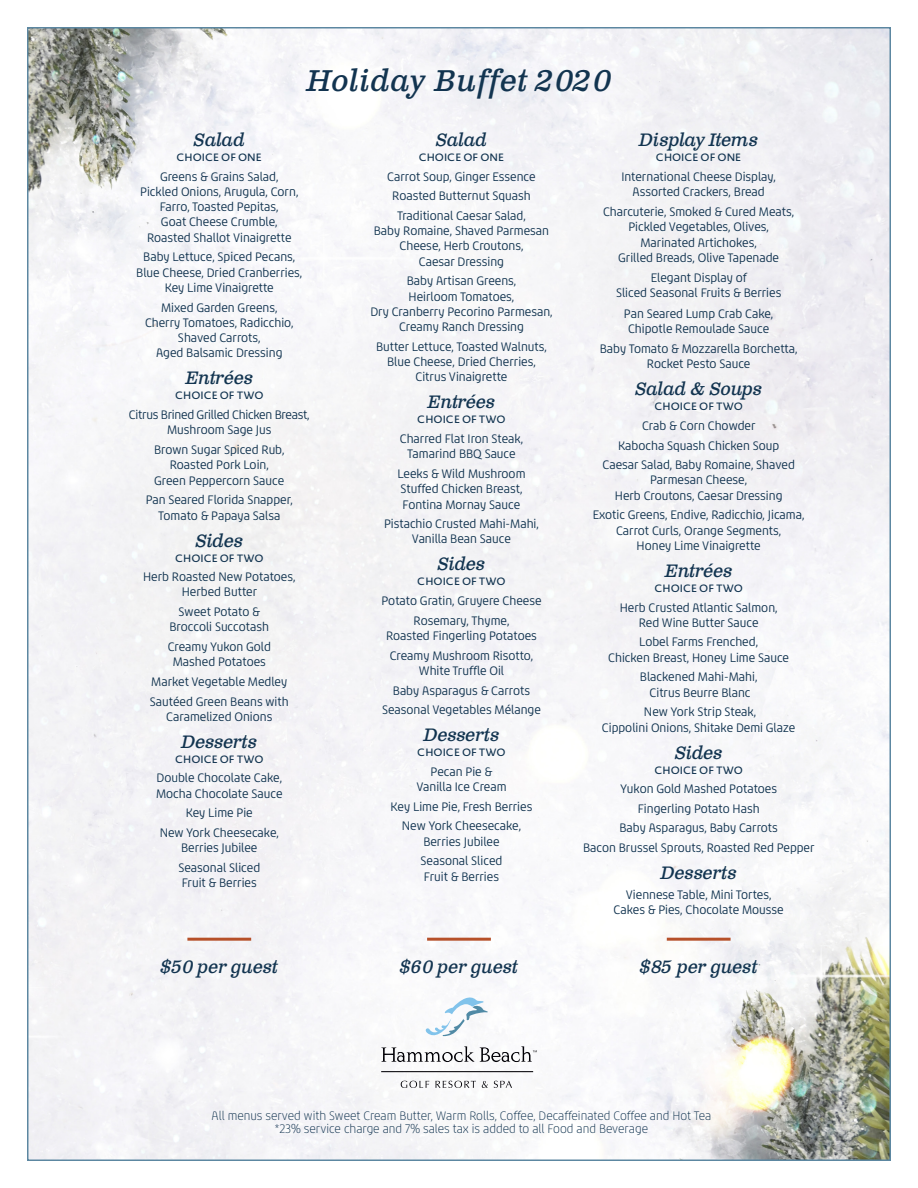
<style>
.page{position:relative;width:918px;height:1188px;background:#fff}
.page>*{position:absolute;margin:0;border:0;box-sizing:border-box;transform-origin:0 0}
.t1{font:italic 30px "Clarendon Text Pro";letter-spacing:.02em;color:#123450}
.Course{font:italic 18px "Clarendon Text Pro";letter-spacing:-.02em;color:#123450}
.Course-2{font:italic 18px "Clarendon Text Pro";color:#123450}
.items{font:12.75px/15.3px "Chypre Nor Reg";color:#123450;text-align:center}
.items-2{font:12.75px "Chypre Nor Thi";color:#123450}
.items-3{font:12.75px/15.3px "Chypre Nor Reg";letter-spacing:-.02em;color:#123450;text-align:center}
.choice_of{font:500 10.5px "Novel Sans Pro";color:#123450}
</style>
<div class="page">
<img style="left:29px;top:29px;width:860px;height:1130px">
<hr style="left:667px;top:938px;width:64px;height:3px;background:#b65029">
<hr style="left:427px;top:938px;width:64px;height:3px;background:#b65029">
<hr style="left:187px;top:938px;width:64px;height:3px;background:#b65029">
<svg style="left:425px;top:997px;width:63px;height:39px"></svg>
<svg style="left:381px;top:1046px;width:156px;height:16px"></svg>
<svg style="left:401px;top:1081px;width:28px;height:7px"></svg>
<svg style="left:435px;top:1081px;width:41px;height:7px"></svg>
<svg style="left:482px;top:1081px;width:6px;height:7px"></svg>
<svg style="left:494px;top:1081px;width:18px;height:7px"></svg>
<hr style="left:381px;top:1071px;width:152px;height:1px;background:#010005">
<p class="t1" style="left:307px;top:62px;width:306px">Holiday Buffet 2020</p>
<p class="Course" style="left:194px;top:128px;width:53px">Salad</p>
<p class="choice_of" style="left:176px;top:150px;width:87px">CHOICE OF ONE</p>
<p class="items" style="left:140px;top:169px;width:160px">Greens &amp; Grains Salad,<br>Pickled Onions, Arugula, Corn,<br>Farro, Toasted Pepitas,<br>Goat Cheese Crumble,<br>Roasted Shallot Vinaigrette</p>
<p class="items" style="left:136px;top:249px;width:168px">Baby Lettuce, Spiced Pecans,<br>Blue Cheese, Dried Cranberries,<br>Key Lime Vinaigrette</p>
<p class="items" style="left:145px;top:300px;width:150px">Mixed Garden Greens,<br>Cherry Tomatoes, Radicchio,<br>Shaved Carrots,<br>Aged Balsamic Dressing</p>
<p class="Course" style="left:185px;top:367px;width:69px">Entrées</p>
<p class="choice_of" style="left:175px;top:388px;width:90px">CHOICE OF TWO</p>
<p class="items-3" style="left:129px;top:407px;width:182px">Citrus Brined Grilled Chicken Breast,<br>Mushroom Sage Jus</p>
<p class="items" style="left:154px;top:442px;width:132px">Brown Sugar Spiced Rub,<br>Roasted Pork Loin,<br>Green Peppercorn Sauce</p>
<p class="items" style="left:146px;top:492px;width:149px">Pan Seared Florida Snapper,<br>Tomato &amp; Papaya Salsa</p>
<p class="Course" style="left:195px;top:529px;width:49px">Sides</p>
<p class="choice_of" style="left:175px;top:550px;width:90px">CHOICE OF TWO</p>
<p class="items" style="left:143px;top:569px;width:154px">Herb Roasted New Potatoes,<br>Herbed Butter</p>
<p class="items" style="left:169px;top:604px;width:101px">Sweet Potato &amp;<br>Broccoli Succotash</p>
<p class="items" style="left:168px;top:639px;width:105px">Creamy Yukon Gold<br>Mashed Potatoes</p>
<p class="items" style="left:151px;top:674px;width:138px">Market Vegetable Medley</p>
<p class="items" style="left:150px;top:694px;width:140px">Sautéed Green Beans with<br>Caramelized Onions</p>
<p class="Course" style="left:181px;top:730px;width:78px">Desserts</p>
<p class="choice_of" style="left:175px;top:752px;width:90px">CHOICE OF TWO</p>
<p class="items" style="left:156px;top:771px;width:128px;text-align:left">Double Chocolate Cake,<br>Mocha Chocolate Sauce</p>
<p class="items" style="left:186px;top:805px;width:69px">Key Lime Pie</p>
<p class="items" style="left:160px;top:825px;width:121px">New York Cheesecake,<br>Berries Jubilee</p>
<p class="items" style="left:178px;top:860px;width:83px;text-align:left">Seasonal Sliced<br>Fruit &amp; Berries</p>
<p class="Course" style="left:436px;top:128px;width:53px">Salad</p>
<p class="choice_of" style="left:419px;top:150px;width:87px">CHOICE OF ONE</p>
<p class="items" style="left:387px;top:169px;width:150px">Carrot Soup, Ginger Essence</p>
<p class="items" style="left:392px;top:188px;width:140px">Roasted Butternut Squash</p>
<p class="items" style="left:374px;top:208px;width:177px">Traditional Caesar Salad,<br>Baby Romaine, Shaved Parmesan<br>Cheese, Herb Croutons,<br>Caesar Dressing</p>
<p class="items" style="left:370px;top:273px;width:184px">Baby Artisan Greens,<br>Heirloom Tomatoes,<br>Dry Cranberry Pecorino Parmesan,<br>Creamy Ranch Dressing</p>
<p class="items" style="left:376px;top:339px;width:172px">Butter Lettuce, Toasted Walnuts,<br>Blue Cheese, Dried Cherries,<br>Citrus Vinaigrette</p>
<p class="Course" style="left:428px;top:391px;width:69px">Entrées</p>
<p class="choice_of" style="left:417px;top:412px;width:90px">CHOICE OF TWO</p>
<p class="items" style="left:400px;top:431px;width:125px">Charred Flat Iron Steak,<br>Tamarind BBQ Sauce</p>
<p class="items" style="left:397px;top:466px;width:130px;text-align:left">Leeks &amp; Wild Mushroom<br>Stuffed Chicken Breast,<br>Fontina Mornay Sauce</p>
<p class="items" style="left:384px;top:516px;width:156px">Pistachio Crusted Mahi-Mahi,<br>Vanilla Bean Sauce</p>
<p class="Course" style="left:438px;top:553px;width:49px">Sides</p>
<p class="choice_of" style="left:417px;top:574px;width:90px">CHOICE OF TWO</p>
<p class="items" style="left:381px;top:593px;width:162px">Potato Gratin, Gruyere Cheese</p>
<p class="items" style="left:386px;top:613px;width:152px">Rosemary, Thyme,<br>Roasted Fingerling Potatoes</p>
<p class="items" style="left:390px;top:648px;width:145px">Creamy Mushroom Risotto,<br>White Truffle Oil</p>
<p class="items" style="left:393px;top:683px;width:139px">Baby Asparagus &amp; Carrots</p>
<p class="items" style="left:382px;top:702px;width:160px">Seasonal Vegetables Mélange</p>
<p class="Course" style="left:423px;top:724px;width:78px">Desserts</p>
<p class="choice_of" style="left:417px;top:745px;width:90px">CHOICE OF TWO</p>
<p class="items" style="left:416px;top:764px;width:92px">Pecan Pie &amp;<br>Vanilla Ice Cream</p>
<p class="items" style="left:391px;top:799px;width:143px">Key Lime Pie, Fresh Berries</p>
<p class="items" style="left:402px;top:818px;width:121px">New York Cheesecake,<br>Berries Jubilee</p>
<p class="items" style="left:421px;top:853px;width:83px;text-align:left">Seasonal Sliced<br>Fruit &amp; Berries</p>
<p class="Course" style="left:639px;top:128px;width:121px">Display Items</p>
<p class="choice_of" style="left:656px;top:150px;width:87px">CHOICE OF ONE</p>
<p class="items" style="left:621px;top:169px;width:156px">International Cheese Display,<br>Assorted Crackers, Bread</p>
<p class="items" style="left:603px;top:204px;width:193px">Charcuterie, Smoked &amp; Cured Meats,<br>Pickled Vegetables, Olives,<br>Marinated Artichokes,<br>Grilled Breads, Olive Tapenade</p>
<p class="items" style="left:616px;top:270px;width:167px">Elegant Display of<br>Sliced Seasonal Fruits &amp; Berries</p>
<p class="items" style="left:624px;top:306px;width:151px">Pan Seared Lump Crab Cake,<br>Chipotle Remoulade Sauce</p>
<p class="items" style="left:600px;top:341px;width:199px">Baby Tomato &amp; Mozzarella Borchetta,<br>Rocket Pesto Sauce</p>
<p class="Course" style="left:635px;top:378px;width:129px">Salad &amp; Soups</p>
<p class="choice_of" style="left:654px;top:399px;width:90px">CHOICE OF TWO</p>
<p class="items" style="left:642px;top:418px;width:115px">Crab &amp; Corn Chowder</p>
<p class="items" style="left:618px;top:438px;width:163px">Kabocha Squash Chicken Soup</p>
<p class="items" style="left:603px;top:457px;width:194px">Caesar Salad, Baby Romaine, Shaved<br>Parmesan Cheese,<br>Herb Croutons, Caesar Dressing</p>
<p class="items" style="left:593px;top:507px;width:213px">Exotic Greens, Endive, Radicchio, Jicama,<br>Carrot Curls, Orange Segments,<br>Honey Lime Vinaigrette</p>
<p class="Course" style="left:665px;top:560px;width:69px">Entrées</p>
<p class="choice_of" style="left:654px;top:581px;width:90px">CHOICE OF TWO</p>
<p class="items" style="left:620px;top:600px;width:159px">Herb Crusted Atlantic Salmon,<br>Red Wine Butter Sauce</p>
<p class="items" style="left:608px;top:635px;width:182px">Lobel Farms Frenched,<br>Chicken Breast, Honey Lime Sauce</p>
<p class="items" style="left:640px;top:670px;width:119px">Blackened Mahi-Mahi,<br>Citrus Beurre Blanc</p>
<p class="items" style="left:602px;top:704px;width:195px">New York Strip Steak,<br>Cippolini Onions, Shitake Demi Glaze</p>
<p class="Course" style="left:675px;top:741px;width:49px">Sides</p>
<p class="choice_of" style="left:654px;top:762px;width:90px">CHOICE OF TWO</p>
<p class="items" style="left:620px;top:781px;width:158px">Yukon Gold Mashed Potatoes</p>
<p class="items" style="left:638px;top:801px;width:123px">Fingerling Potato Hash</p>
<p class="items" style="left:619px;top:821px;width:160px">Baby Asparagus, Baby Carrots</p>
<p class="items" style="left:583px;top:840px;width:233px">Bacon Brussel Sprouts, Roasted Red Pepper</p>
<p class="Course" style="left:661px;top:862px;width:78px">Desserts</p>
<p class="items" style="left:614px;top:887px;width:172px">Viennese Table, Mini Tortes,<br>Cakes &amp; Pies, Chocolate Mousse</p>
<p class="Course-2" style="left:160px;top:955px;width:119px">$50 per guest</p>
<p class="Course-2" style="left:400px;top:955px;width:120px">$60 per guest</p>
<p class="Course-2" style="left:640px;top:955px;width:120px">$85 per guest</p>
<p class="items-2" style="left:212px;top:1108px;width:501px">All menus served with Sweet Cream Butter, Warm Rolls, Coffee, Decaffeinated Coffee and Hot Tea</p>
<p class="items-2" style="left:275px;top:1121px;width:375px">*23% service charge and 7% sales tax is added to all Food and Beverage</p>
</div>
